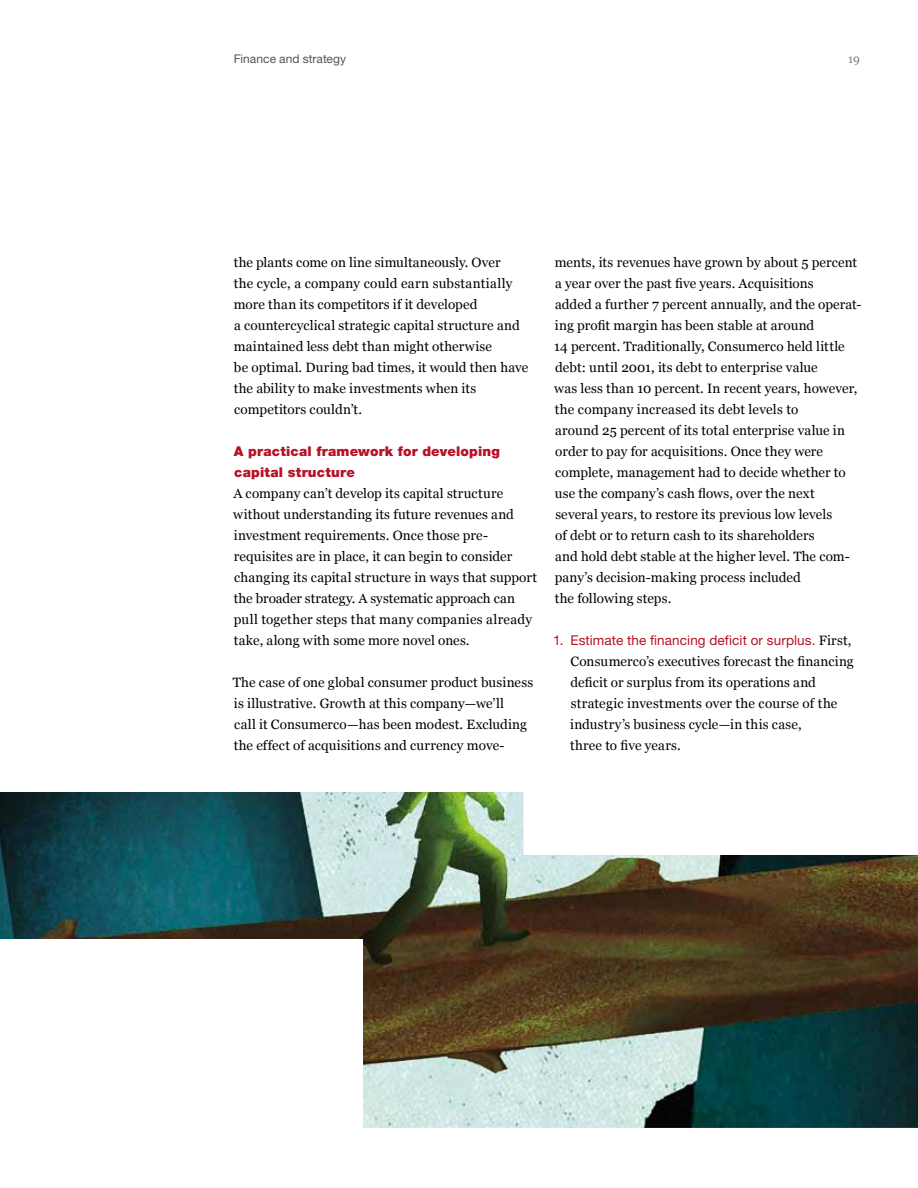
<style>
.page{position:relative;width:918px;height:1188px;background:#fff}
.page>*{position:absolute;margin:0;border:0;box-sizing:border-box;transform-origin:0 0}
.t1{font:13.5px/21px "Georgia";letter-spacing:.01em;color:#000}
.t2{font:900 13.5px/21px "Helvetica Neue LT Std";letter-spacing:.015em;color:#b71125}
.t3{font:13.5px "Helvetica Neue LT Std";letter-spacing:.01em;color:#b71125}
.t4{font:12px "Helvetica Neue LT Std";letter-spacing:.005em;color:#555454}
.t5{font:12px "Georgia";color:#7d7c7c}
.s1{font-family:"Georgia";color:#000}
</style>
<div class="page">
<img style="left:0;top:792px;width:918px;height:336px">
<p class="t4" style="left:234px;top:52px;width:114px">Finance and strategy</p>
<p class="t5" style="left:848px;top:52px;width:13px">19</p>
<p class="t1" style="left:234px;top:252px;width:296px">the plants come on line simultaneously. Over<br>the cycle, a company could earn substantially more than its competitors if it developed<br>a countercyclical strategic capital structure and maintained less debt than might otherwise<br>be optimal. During bad times, it would then have the ability to make investments when its competitors couldn’t.</p>
<p class="t2" style="left:234px;top:441px;width:267px">A practical framework for developing capital structure</p>
<p class="t1" style="left:233px;top:483px;width:305px">A company can’t develop its capital structure without understanding its future revenues and investment requirements. Once those pre&shy;requisites are in place, it can begin to consider changing its capital structure in ways that support the broader strategy. A systematic approach can pull together steps that many companies already take, along with some more novel ones.</p>
<p class="t1" style="left:233px;top:672px;width:302px">The case of one global consumer product business is illustrative. Growth at this company—we’ll<br>call it Consumerco—has been modest. Excluding the effect of acquisitions and currency move-</p>
<p class="t1" style="left:554px;top:252px;width:309px">ments, its revenues have grown by about 5 percent a year over the past five years. Acquisitions<br>added a further 7 percent annually, and the operat&shy;ing profit margin has been stable at around<br>14 percent. Traditionally, Consumerco held little debt: until 2001, its debt to enterprise value<br>was less than 10 percent. In recent years, however, the company increased its debt levels to<br>around 25 percent of its total enterprise value in order to pay for acquisitions. Once they were complete, management had to decide whether to use the company’s cash flows, over the next<br>several years, to restore its previous low levels<br>of debt or to return cash to its shareholders<br>and hold debt stable at the higher level. The com&shy;pany’s decision-making process included<br>the following steps.</p>
<p class="t3" style="left:553px;top:632px;width:300px">1. Estimate the financing deficit or surplus. <span class="s1">First,</span></p>
<p class="t1" style="left:570px;top:651px;width:285px">Consumerco’s executives forecast the financing deficit or surplus from its operations and strategic investments over the course of the industry’s business cycle—in this case,<br>three to five years.</p>
</div>
